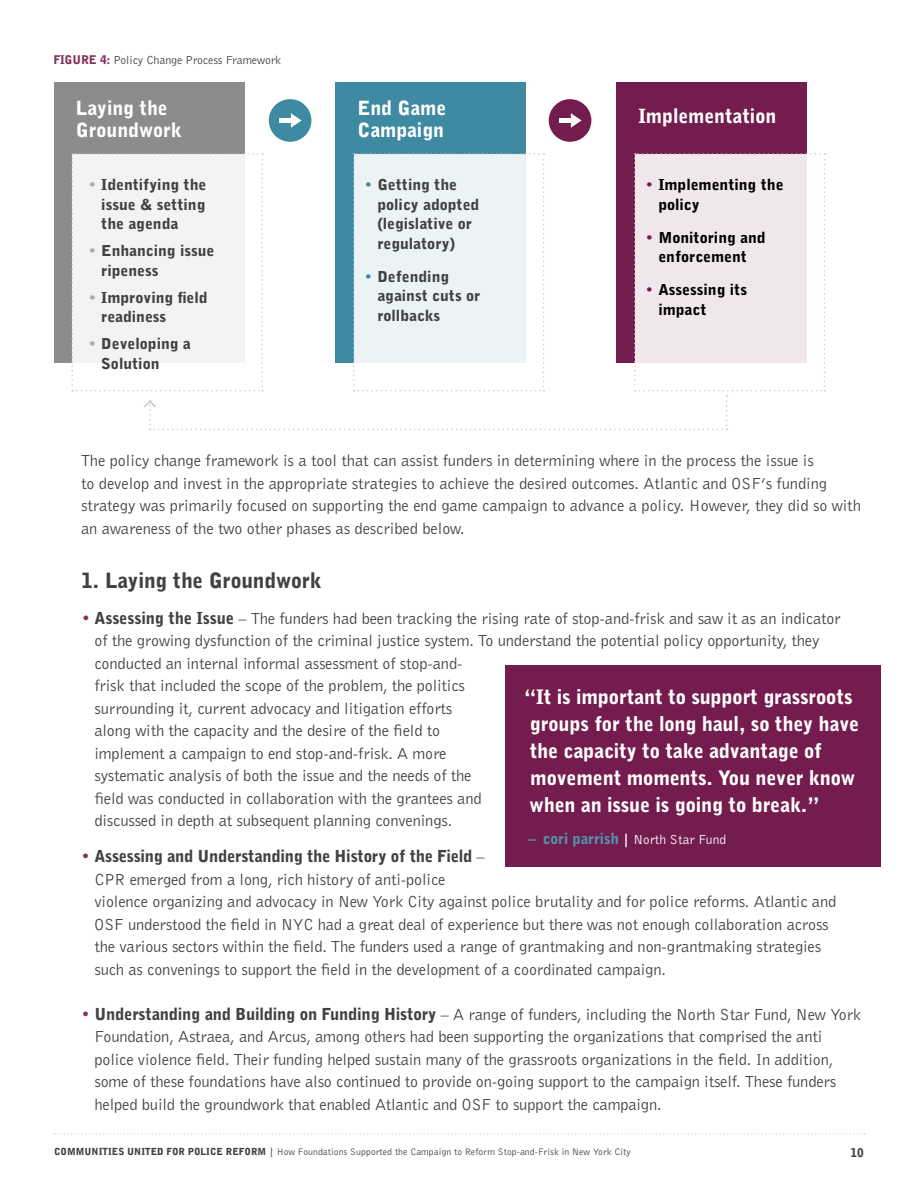
<style>
.page{position:relative;width:918px;height:1188px;background:#fff}
.page>*{position:absolute;margin:0;border:0;box-sizing:border-box;transform-origin:0 0}
.t1{font:900 21px "Bell Gothic BT";letter-spacing:-.005em;color:#414042}
.t2{font:900 19.8px/27px "Bell Gothic BT";letter-spacing:-.005em;color:#fff}
.t3{font:900 19.5px/22.5px "Bell Gothic BT";color:#fff}
.t4{font:16.5px/22.5px "Bell Gothic BT";letter-spacing:-.01em;color:#414042}
.t5{font:900 15px/19.5px "Bell Gothic BT";color:#414042;scale:1.05 1}
.t6{font:900 15px/19.5px "Bell Gothic BT";color:#000;scale:1.05 1}
.t7{font:13.5px "Bell Gothic BT";color:#fff}
.t8{font:12px "Bell Gothic BT";letter-spacing:-.01em;color:#414042}
.t9{font:900 12px "Bell Gothic BT";color:#414042}
.t10{font:9.75px "Bell Gothic BT";letter-spacing:.005em;color:#414042}
.s1{font-weight:900;color:#833361}
.s2{color:#a7a9ac}
.s3{color:#3e8aa2}
.s4{color:#751c4f}
.s5{font-weight:900}
.s6{font-weight:900;font-size:15px;color:#5292a9}
.s7{font-weight:900;color:#9e4c78}
</style>
<div class="page">
<svg style="left:54px;top:1133px;width:811px;height:2px"></svg>
<div style="left:54px;top:83px;width:190px;height:280px;background:#8a8c8e"></div>
<div style="left:335px;top:83px;width:190px;height:280px;background:#3e8aa2"></div>
<div style="left:616px;top:83px;width:190px;height:280px;background:#751c4f"></div>
<div style="left:269px;top:99px;width:42px;height:43px;background:#3e8aa2;border-radius:50%"></div>
<svg style="left:291px;top:113px;width:11px;height:15px"></svg>
<div style="left:279px;top:118px;width:15px;height:5px;background:#fff"></div>
<div style="left:549px;top:99px;width:42px;height:43px;background:#751c4f;border-radius:50%"></div>
<svg style="left:571px;top:113px;width:11px;height:15px"></svg>
<div style="left:559px;top:118px;width:15px;height:5px;background:#fff"></div>
<svg style="left:71px;top:153px;width:754px;height:277px"></svg>
<div style="left:505px;top:665px;width:376px;height:202px;background:#751c4f"></div>
<p class="t8" style="left:53px;top:52px;width:229px"><span class="s1">FIGURE 4:</span> Policy Change Process Framework</p>
<p class="t3" style="left:76px;top:96px;width:107px">Laying the<br>Groundwork</p>
<p class="t5" style="left:101px;top:175px;width:102px;text-align:justify;text-indent:-13px"><span class="s2">•</span> Identifying the issue &amp; setting the agenda</p>
<p class="t5" style="left:101px;top:241px;width:109px;text-indent:-13px"><span class="s2">•</span> Enhancing issue ripeness</p>
<p class="t5" style="left:101px;top:287px;width:103px;text-indent:-13px"><span class="s2">•</span> Improving field readiness</p>
<p class="t5" style="left:101px;top:334px;width:87px;text-indent:-13px"><span class="s2">•</span> Developing a<br>Solution</p>
<p class="t3" style="left:357px;top:96px;width:90px">End Game<br>Campaign</p>
<p class="t5" style="left:377px;top:175px;width:99px;text-indent:-13px"><span class="s3">•</span> Getting the policy adopted (legislative or regulatory)</p>
<p class="t5" style="left:377px;top:266px;width:100px;text-indent:-13px"><span class="s3">•</span> Defending against cuts or rollbacks</p>
<p class="t3" style="left:638px;top:105px;width:139px">Implementation</p>
<p class="t6" style="left:658px;top:175px;width:121px;text-indent:-13px"><span class="s4">•</span> Implementing the policy</p>
<p class="t6" style="left:645px;top:227px;width:116px;text-align:center"><span class="s4">•</span> Monitoring and enforcement</p>
<p class="t6" style="left:658px;top:280px;width:86px;text-indent:-13px"><span class="s4">•</span> Assessing its impact</p>
<p class="t4" style="left:81px;top:449px;width:781px">The policy change framework is a tool that can assist funders in determining where in the process the issue is<br>to develop and invest in the appropriate strategies to achieve the desired outcomes. Atlantic and OSF’s funding strategy was primarily focused on supporting the end game campaign to advance a policy. However, they did so with an awareness of the two other phases as described below.</p>
<p class="t1" style="left:81px;top:567px;width:242px">1. Laying the Groundwork</p>
<p class="t4" style="left:94px;top:606px;width:748px;text-indent:-13px"><span class="s1">•</span> <span class="s5">Assessing the Issue</span> – The funders had been tracking the rising rate of stop-and-frisk and saw it as an indicator of the growing dysfunction of the criminal justice system. To understand the potential policy opportunity, they conducted an internal informal assessment of stop-and-<br>frisk that included the scope of the problem, the politics<br>surrounding it, current advocacy and litigation efforts<br>along with the capacity and the desire of the field to<br>implement a campaign to end stop-and-frisk. A more<br>systematic analysis of both the issue and the needs of the<br>field was conducted in collaboration with the grantees and<br>discussed in depth at subsequent planning convenings.</p>
<p class="t4" style="left:94px;top:845px;width:743px;text-indent:-13px"><span class="s1">•</span> <span class="s5">Assessing and Understanding the History of the Field</span> –<br>CPR emerged from a long, rich history of anti-police<br>violence organizing and advocacy in New York City against police brutality and for police reforms. Atlantic and OSF understood the field in NYC had a great deal of experience but there was not enough collaboration across the various sectors within the field. The funders used a range of grantmaking and non-grantmaking strategies such as convenings to support the field in the development of a coordinated campaign.</p>
<p class="t4" style="left:94px;top:1003px;width:768px;text-indent:-13px"><span class="s1">•</span> <span class="s5">Understanding and Building on Funding History</span> – A range of funders, including the North Star Fund, New York Foundation, Astraea, and Arcus, among others had been supporting the organizations that comprised the anti police violence field. Their funding helped sustain many of the grassroots organizations in the field. In addition, some of these foundations have also continued to provide on-going support to the campaign itself. These funders helped build the groundwork that enabled Atlantic and OSF to support the campaign.</p>
<p class="t2" style="left:524px;top:683px;width:337px">“It is important to support grassroots groups for the long haul, so they have the capacity to take advantage of movement moments. You never know when an issue is going to break.”</p>
<p class="t7" style="left:528px;top:831px;width:200px"><span class="s6">– cori parrish</span> <span class="s5">|</span> North Star Fund</p>
<p class="t10" style="left:54px;top:1145px;width:578px"><span class="s5">COMMUNITIES UNITED FOR POLICE REFORM</span> <span class="s7">|</span> How Foundations Supported the Campaign to Reform Stop-and-Frisk in New York City</p>
<p class="t9" style="left:850px;top:1145px;width:15px">10</p>
</div>
